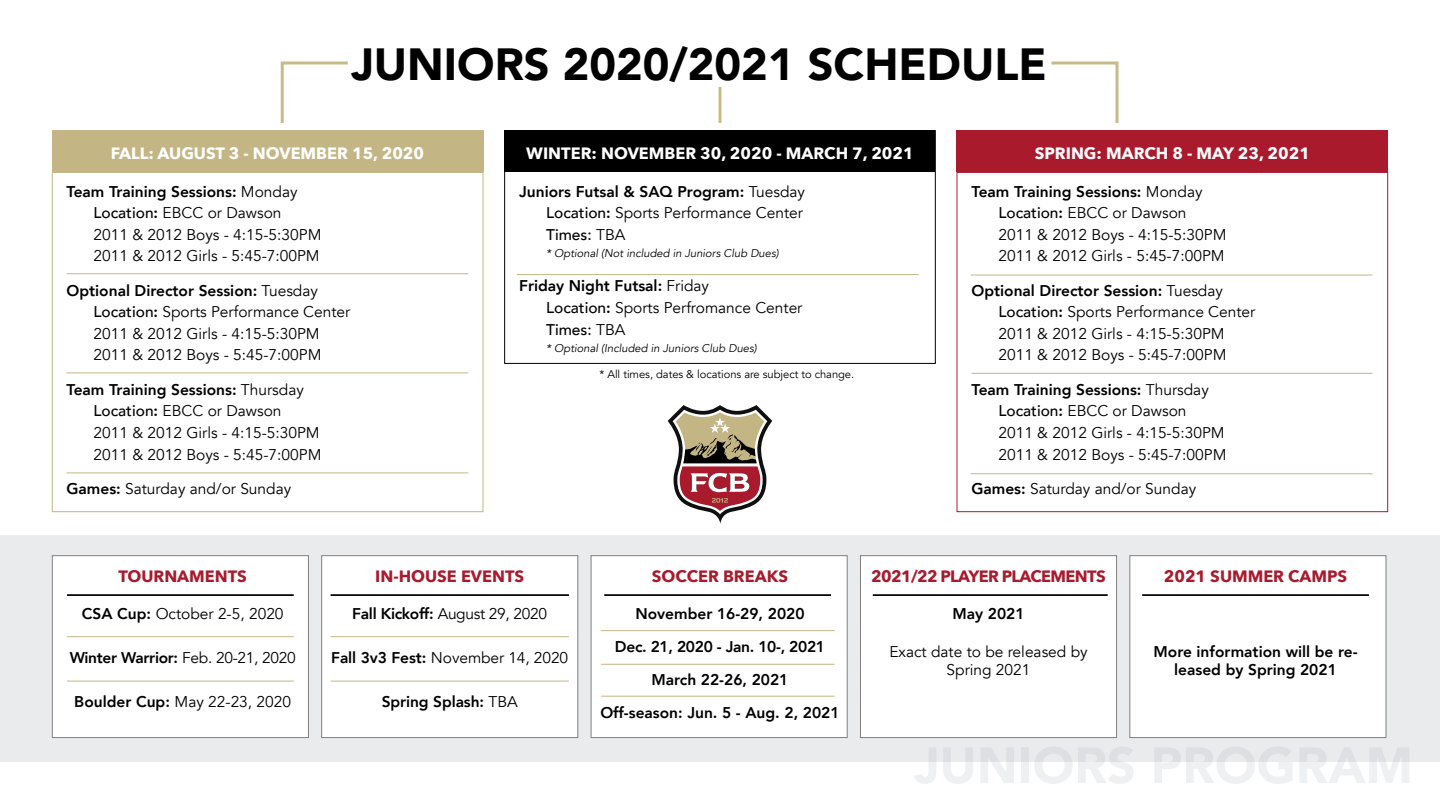
<style>
.page{position:relative;width:1440px;height:810px;background:#fff}
.page>*{position:absolute;margin:0;border:0;box-sizing:border-box;transform-origin:0 0}
.t1{font:900 45px "Avenir";color:#000}
.t2{font:700 16.35px "Avenir Next";color:#fff}
.t3{font:700 16.35px "Avenir Next";color:#a91a2d}
.t4{font:700 16.35px "Avenir Next";letter-spacing:-.04em;color:#a91a2d}
.t5{font:15.52px/21.5px "Avenir";color:#000}
.t6{font:800 15.52px/32.8px "Avenir";color:#000;text-align:center}
.t7{font:800 15.52px "Avenir";letter-spacing:-.02em;color:#000}
.t8{font:15.52px "Avenir";letter-spacing:-.02em;color:#000}
.t9{font:italic 11.18px "Avenir";color:#000}
.t10{font:11.18px "Avenir";letter-spacing:-.005em;color:#000}
.s1{font-weight:800}
.s2{font-weight:500}
.s3{font-weight:400}
</style>
<div class="page">
<div style="left:0;top:536px;width:1440px;height:226px;background:#eaebed"></div>
<div style="left:52px;top:555px;width:257px;height:183px;background:#fff;border:1px solid #808080"></div>
<div style="left:321px;top:555px;width:257px;height:183px;background:#fff;border:1px solid #808080"></div>
<div style="left:591px;top:555px;width:257px;height:183px;background:#fff;border:1px solid #808080"></div>
<div style="left:860px;top:555px;width:257px;height:183px;background:#fff;border:1px solid #808080"></div>
<div style="left:1129px;top:555px;width:257px;height:183px;background:#fff;border:1px solid #808080"></div>
<hr style="left:67px;top:636px;width:227px;height:1px;background:#c4b684">
<hr style="left:331px;top:636px;width:238px;height:1px;background:#c4b684">
<hr style="left:601px;top:630px;width:234px;height:1px;background:#c4b684">
<hr style="left:331px;top:681px;width:238px;height:1px;background:#c4b684">
<hr style="left:601px;top:664px;width:234px;height:1px;background:#c4b684">
<hr style="left:601px;top:696px;width:234px;height:1px;background:#c4b684">
<hr style="left:67px;top:594px;width:227px;height:2px;background:#000">
<hr style="left:331px;top:594px;width:238px;height:2px;background:#000">
<hr style="left:604px;top:594px;width:227px;height:2px;background:#000">
<hr style="left:873px;top:594px;width:235px;height:2px;background:#000">
<hr style="left:1142px;top:594px;width:227px;height:2px;background:#000">
<hr style="left:67px;top:681px;width:227px;height:1px;background:#c4b684">
<div style="left:52px;top:172px;width:431px;height:340px;border:1px solid #c4b684"></div>
<div style="left:957px;top:131px;width:431px;height:41px;background:#a91a2d"></div>
<div style="left:504px;top:131px;width:431px;height:41px;background:#000"></div>
<div style="left:504px;top:130px;width:432px;height:234px;border:1px solid #000"></div>
<div style="left:957px;top:172px;width:431px;height:340px;border:1px solid #a91a2d"></div>
<div style="left:52px;top:130px;width:431px;height:42px;background:#c4b684"></div>
<hr style="left:67px;top:273px;width:401px;height:1px;background:#c4b684">
<hr style="left:67px;top:372px;width:401px;height:1px;background:#c4b684">
<hr style="left:67px;top:472px;width:401px;height:1px;background:#c4b684">
<hr style="left:971px;top:275px;width:402px;height:1px;background:#c4b684">
<hr style="left:971px;top:473px;width:402px;height:1px;background:#c4b684">
<hr style="left:517px;top:274px;width:402px;height:1px;background:#c4b684">
<hr style="left:971px;top:373px;width:402px;height:1px;background:#c4b684">
<svg style="left:1051px;top:61px;width:68px;height:62px"></svg>
<svg style="left:280px;top:61px;width:68px;height:62px"></svg>
<svg style="left:718px;top:87px;width:4px;height:36px"></svg>
<svg style="left:668px;top:405px;width:104px;height:119px"></svg>
<h1 class="t1" style="left:351px;top:26px;width:697px">JUNIORS 2020/2021 SCHEDULE</h1>
<p class="t2" style="left:111px;top:139px;width:315px">FALL: AUGUST 3 - NOVEMBER 15, 2020</p>
<p class="t5" style="left:94px;top:181px;width:230px;text-indent:-27px"><span class="s1">Team Training Sessions:</span> Monday<br><span class="s2">Location</span><span class="s1">:</span> EBCC or Dawson<br>2011 &amp; 2012 Boys - 4:15-5:30PM<br>2011 &amp; 2012 Girls - 5:45-7:00PM</p>
<p class="t5" style="left:94px;top:280px;width:258px;text-indent:-27px"><span class="s1">Optional Director Session:</span> Tuesday <span class="s2">Location</span><span class="s1">:</span> Sports Performance Center 2011 &amp; 2012 Girls - 4:15-5:30PM 2011 &amp; 2012 Boys - 5:45-7:00PM</p>
<p class="t5" style="left:94px;top:379px;width:230px;text-indent:-27px"><span class="s1">Team Training Sessions:</span> Thursday<br><span class="s2">Location</span><span class="s1">:</span> EBCC or Dawson<br>2011 &amp; 2012 Girls - 4:15-5:30PM<br>2011 &amp; 2012 Boys - 5:45-7:00PM</p>
<p class="t5" style="left:67px;top:478px;width:226px"><span class="s1">Games:</span> Saturday and/or Sunday</p>
<p class="t2" style="left:526px;top:139px;width:389px">WINTER: NOVEMBER 30, 2020 - MARCH 7, 2021</p>
<p class="t5" style="left:546px;top:181px;width:260px;text-indent:-27px"><span class="s1">Juniors Futsal &amp; SAQ Program:</span> Tuesday<br><span class="s2">Location</span><span class="s1">:</span> Sports Performance Center<br><span class="s2">Times:</span> TBA</p>
<p class="t9" style="left:546px;top:246px;width:234px">* Optional (Not included in Juniors Club Dues)</p>
<p class="t5" style="left:546px;top:276px;width:258px;text-indent:-27px"><span class="s1">Friday Night Futsal:</span> Friday<br><span class="s2">Location</span><span class="s1">:</span> Sports Perfromance Center<br><span class="s2">Times:</span> TBA</p>
<p class="t9" style="left:546px;top:341px;width:212px">* Optional (Included in Juniors Club Dues)</p>
<p class="t10" style="left:599px;top:368px;width:256px">* All times, dates &amp; locations are subject to change.</p>
<p class="t2" style="left:1035px;top:139px;width:277px">SPRING: MARCH 8 - MAY 23, 2021</p>
<p class="t5" style="left:998px;top:181px;width:230px;text-indent:-27px"><span class="s1">Team Training Sessions:</span> Monday<br><span class="s2">Location</span><span class="s1">:</span> EBCC or Dawson<br>2011 &amp; 2012 Boys - 4:15-5:30PM<br>2011 &amp; 2012 Girls - 5:45-7:00PM</p>
<p class="t5" style="left:998px;top:280px;width:258px;text-indent:-27px"><span class="s1">Optional Director Session:</span> Tuesday <span class="s2">Location</span><span class="s1">:</span> Sports Performance Center 2011 &amp; 2012 Girls - 4:15-5:30PM 2011 &amp; 2012 Boys - 5:45-7:00PM</p>
<p class="t5" style="left:998px;top:379px;width:230px;text-indent:-27px"><span class="s1">Team Training Sessions:</span> Thursday<br><span class="s2">Location</span><span class="s1">:</span> EBCC or Dawson<br>2011 &amp; 2012 Girls - 4:15-5:30PM<br>2011 &amp; 2012 Boys - 5:45-7:00PM</p>
<p class="t5" style="left:971px;top:478px;width:226px"><span class="s1">Games:</span> Saturday and/or Sunday</p>
<p class="t3" style="left:118px;top:562px;width:130px">TOURNAMENTS</p>
<p class="t5" style="left:82px;top:604px;width:203px"><span class="s1">CSA Cup:</span> October 2-5, 2020</p>
<p class="t7" style="left:70px;top:646px;width:228px">Winter Warrior: <span class="s3">Feb. 20-21, 2020</span></p>
<p class="t5" style="left:74px;top:692px;width:218px"><span class="s1">Boulder Cup:</span> May 22-23, 2020</p>
<p class="t3" style="left:375px;top:562px;width:150px">IN-HOUSE EVENTS</p>
<p class="t8" style="left:352px;top:605px;width:196px"><span class="s1">Fall Kickoff:</span> August 29, 2020</p>
<p class="t5" style="left:331px;top:648px;width:239px"><span class="s1">Fall 3v3 Fest:</span> November 14, 2020</p>
<p class="t6" style="left:382px;top:686px;width:138px">Spring Splash: <span class="s3">TBA</span></p>
<p class="t3" style="left:652px;top:562px;width:138px">SOCCER BREAKS</p>
<p class="t6" style="left:600px;top:598px;width:241px">November 16-29, 2020<br>Dec. 21, 2020 - Jan. 10-, 2021<br>March 22-26, 2021<br>Off-season: Jun. 5 - Aug. 2, 2021</p>
<p class="t4" style="left:871px;top:562px;width:236px">2021/22 PLAYER PLACEMENTS</p>
<p class="t6" style="left:952px;top:598px;width:74px">May 2021</p>
<p class="t5" style="left:889px;top:644px;width:200px;line-height:17.2px;text-align:center">Exact date to be released by<br>Spring 2021</p>
<p class="t3" style="left:1164px;top:562px;width:185px">2021 SUMMER CAMPS</p>
<p class="t6" style="left:1154px;top:643px;width:206px;line-height:17.2px">More information will be re&shy;leased by Spring 2021</p>
</div>
